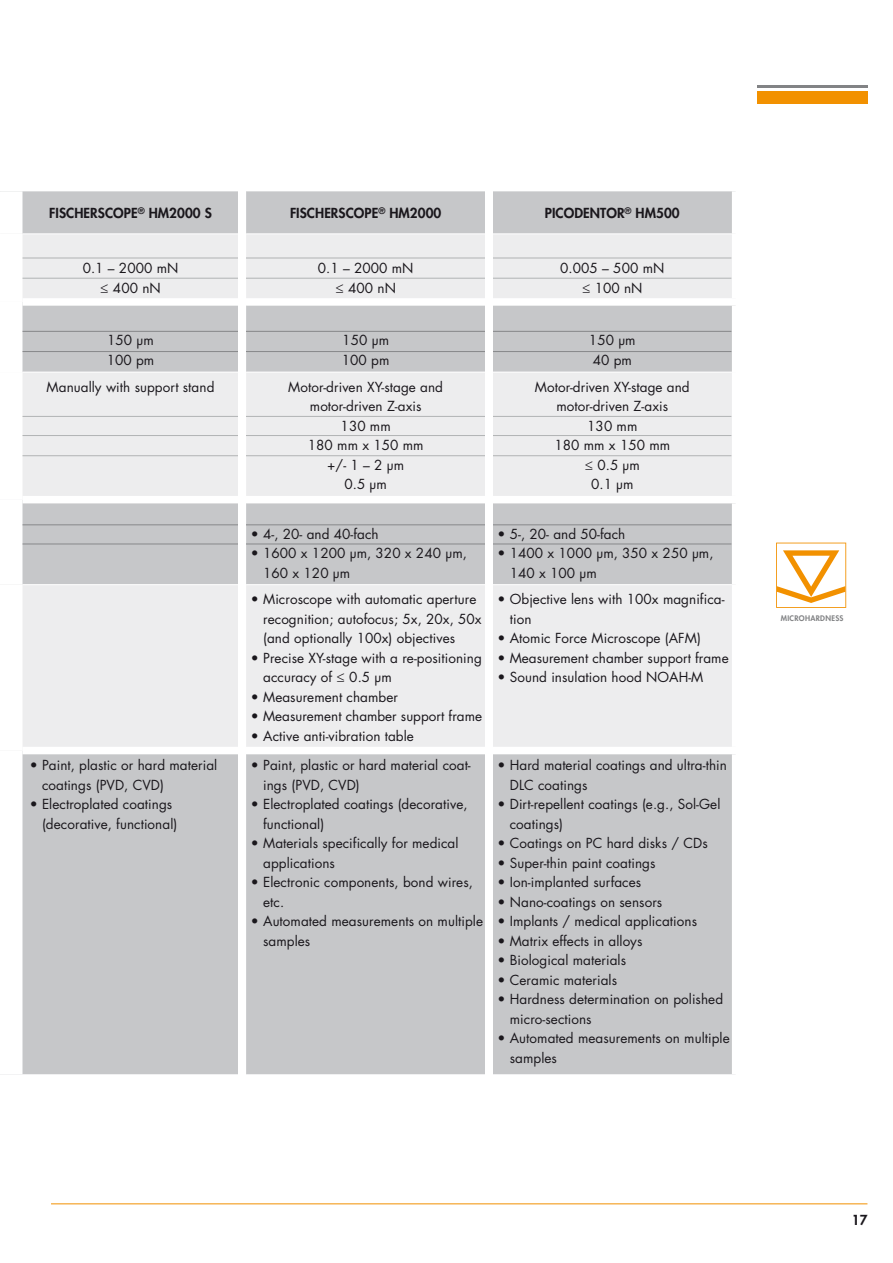
<style>
.page{position:relative;width:893px;height:1263px;background:#fff}
.page>*{position:absolute;margin:0;border:0;box-sizing:border-box;transform-origin:0 0}
.t1{font:13.5px/19.5px "Futura Std";letter-spacing:.005em;color:#1a171c}
.t2{font:800 13.5px "Futura Std";letter-spacing:.005em;color:#1a171c}
.t3{font:800 7.5px "Futura Std";letter-spacing:.04em;color:#828385}
</style>
<div class="page">
<div style="left:757px;top:91px;width:110px;height:13px;background:#f29100"></div>
<hr style="left:757px;top:85px;width:110px;height:2px;background:#828385">
<hr style="left:51px;top:1203px;width:816px;height:1px;background:#f29100">
<div style="left:22px;top:191px;width:710px;height:883px;background:#c6c7c9"></div>
<svg style="left:22px;top:234px;width:710px;height:513px;background:#e1e1e3"></svg>
<hr style="left:22px;top:233px;width:217px;height:1px;background:#fff">
<hr style="left:246px;top:233px;width:239px;height:1px;background:#fff">
<hr style="left:493px;top:233px;width:239px;height:1px;background:#fff">
<hr style="left:22px;top:372px;width:217px;height:1px;background:#fff">
<hr style="left:246px;top:372px;width:239px;height:1px;background:#fff">
<hr style="left:493px;top:372px;width:239px;height:1px;background:#fff">
<hr style="left:22px;top:584px;width:217px;height:1px;background:#fff">
<hr style="left:246px;top:584px;width:239px;height:1px;background:#fff">
<hr style="left:493px;top:584px;width:239px;height:1px;background:#fff">
<div style="left:22px;top:298px;width:220px;height:8px;background:#fff"></div>
<div style="left:242px;top:298px;width:247px;height:8px;background:#fff"></div>
<div style="left:489px;top:298px;width:250px;height:8px;background:#fff"></div>
<div style="left:22px;top:496px;width:220px;height:7px;background:#fff"></div>
<div style="left:242px;top:496px;width:247px;height:7px;background:#fff"></div>
<div style="left:489px;top:496px;width:250px;height:7px;background:#fff"></div>
<div style="left:22px;top:747px;width:220px;height:7px;background:#fff"></div>
<div style="left:242px;top:747px;width:247px;height:7px;background:#fff"></div>
<div style="left:489px;top:747px;width:250px;height:7px;background:#fff"></div>
<hr style="left:23px;top:258px;width:708px;height:1px;background:#b1b3b4">
<hr style="left:23px;top:278px;width:708px;height:1px;background:#b1b3b4">
<hr style="left:23px;top:331px;width:708px;height:1px;background:#87888a">
<hr style="left:23px;top:351px;width:708px;height:1px;background:#87888a">
<hr style="left:23px;top:416px;width:708px;height:1px;background:#b1b3b4">
<hr style="left:23px;top:435px;width:708px;height:1px;background:#b1b3b4">
<hr style="left:23px;top:455px;width:708px;height:1px;background:#b1b3b4">
<hr style="left:23px;top:524px;width:708px;height:1px;background:#87888a">
<hr style="left:23px;top:544px;width:708px;height:1px;background:#87888a">
<div style="left:238px;top:186px;width:8px;height:978px;background:#fff"></div>
<div style="left:485px;top:191px;width:8px;height:978px;background:#fff"></div>
<svg style="left:776px;top:543px;width:70px;height:65px"></svg>
<p class="t2" style="left:49px;top:204px;width:164px">FISCHERSCOPE<sup>®</sup> HM2000 S</p>
<p class="t2" style="left:290px;top:204px;width:153px">FISCHERSCOPE<sup>®</sup> HM2000</p>
<p class="t2" style="left:545px;top:204px;width:136px">PICODENTOR<sup>®</sup> HM500</p>
<p class="t1" style="left:83px;top:258px;width:97px;text-align:center">0.1 – 2000 mN ≤ 400 nN</p>
<p class="t1" style="left:318px;top:258px;width:97px;text-align:center">0.1 – 2000 mN ≤ 400 nN</p>
<p class="t1" style="left:560px;top:258px;width:106px;text-align:center">0.005 – 500 mN ≤ 100 nN</p>
<p class="t1" style="left:107px;top:331px;width:49px">150 μm<br>100 pm</p>
<p class="t1" style="left:342px;top:331px;width:49px">150 μm<br>100 pm</p>
<p class="t1" style="left:589px;top:331px;width:48px">150 μm<br>40 pm</p>
<p class="t1" style="left:47px;top:377px;width:169px">Manually with support stand</p>
<p class="t1" style="left:288px;top:377px;width:156px;text-align:center">Motor-driven XY-stage and motor-driven Z-axis<br>130 mm<br>180 mm x 150 mm<br>+/- 1 – 2 μm<br>0.5 μm</p>
<p class="t1" style="left:535px;top:377px;width:156px;text-align:center">Motor-driven XY-stage and motor-driven Z-axis<br>130 mm<br>180 mm x 150 mm<br>≤ 0.5 μm<br>0.1 μm</p>
<p class="t1" style="left:251px;top:524px;width:129px">• 4-, 20- and 40-fach</p>
<p class="t1" style="left:263px;top:544px;width:205px;text-indent:-12px">• 1600 x 1200 μm, 320 x 240 μm,<br>160 x 120 μm</p>
<p class="t1" style="left:497px;top:524px;width:129px">• 5-, 20- and 50-fach</p>
<p class="t1" style="left:510px;top:544px;width:205px;text-indent:-12px">• 1400 x 1000 μm, 350 x 250 μm,<br>140 x 100 μm</p>
<p class="t1" style="left:42px;top:756px;width:177px;text-indent:-12px">• Paint, plastic or hard material coatings (PVD, CVD)</p>
<p class="t1" style="left:42px;top:795px;width:137px;text-indent:-12px">• Electroplated coatings (decorative, functional)</p>
<p class="t1" style="left:263px;top:590px;width:220px;text-indent:-12px">• Microscope with automatic aperture recognition; autofocus; 5x, 20x, 50x (and optionally 100x) objectives</p>
<p class="t1" style="left:263px;top:648px;width:220px;text-indent:-12px">• Precise XY-stage with a re-positioning accuracy of ≤ 0.5 μm</p>
<p class="t1" style="left:251px;top:687px;width:149px">• Measurement chamber</p>
<p class="t1" style="left:251px;top:707px;width:233px">• Measurement chamber support frame</p>
<p class="t1" style="left:251px;top:726px;width:165px">• Active anti-vibration table</p>
<p class="t1" style="left:263px;top:756px;width:209px;text-indent:-12px">• Paint, plastic or hard material coat&shy;ings (PVD, CVD)</p>
<p class="t1" style="left:263px;top:795px;width:206px;text-indent:-12px">• Electroplated coatings (decorative, functional)</p>
<p class="t1" style="left:263px;top:834px;width:197px;text-indent:-12px">• Materials specifically for medical applications</p>
<p class="t1" style="left:263px;top:873px;width:211px;text-indent:-12px">• Electronic components, bond wires, etc.</p>
<p class="t1" style="left:263px;top:911px;width:221px;text-indent:-12px">• Automated measurements on multiple samples</p>
<p class="t1" style="left:510px;top:590px;width:216px;text-indent:-12px">• Objective lens with 100x magnifica&shy;tion</p>
<p class="t1" style="left:497px;top:629px;width:205px">• Atomic Force Microscope (AFM)</p>
<p class="t1" style="left:497px;top:648px;width:233px">• Measurement chamber support frame</p>
<p class="t1" style="left:497px;top:668px;width:207px">• Sound insulation hood NOAH-M</p>
<p class="t1" style="left:510px;top:755px;width:219px;text-indent:-12px">• Hard material coatings and ultra-thin<br>DLC coatings</p>
<p class="t1" style="left:510px;top:794px;width:212px;text-indent:-12px">• Dirt-repellent coatings (e.g., Sol-Gel coatings)</p>
<p class="t1" style="left:497px;top:833px;width:212px">• Coatings on PC hard disks / CDs</p>
<p class="t1" style="left:497px;top:853px;width:159px">• Super-thin paint coatings</p>
<p class="t1" style="left:497px;top:872px;width:145px">• Ion-implanted surfaces</p>
<p class="t1" style="left:497px;top:892px;width:166px">• Nano-coatings on sensors</p>
<p class="t1" style="left:497px;top:911px;width:201px">• Implants / medical applications</p>
<p class="t1" style="left:497px;top:931px;width:146px">• Matrix effects in alloys</p>
<p class="t1" style="left:497px;top:950px;width:130px">• Biological materials</p>
<p class="t1" style="left:497px;top:970px;width:121px">• Ceramic materials</p>
<p class="t1" style="left:510px;top:989px;width:215px;text-indent:-12px">• Hardness determination on polished micro-sections</p>
<p class="t1" style="left:510px;top:1028px;width:221px;text-indent:-12px">• Automated measurements on multiple samples</p>
<p class="t3" style="left:781px;top:614px;width:64px">MICROHARDNESS</p>
<p class="t2" style="left:852px;top:1211px;width:17px">17</p>
</div>
